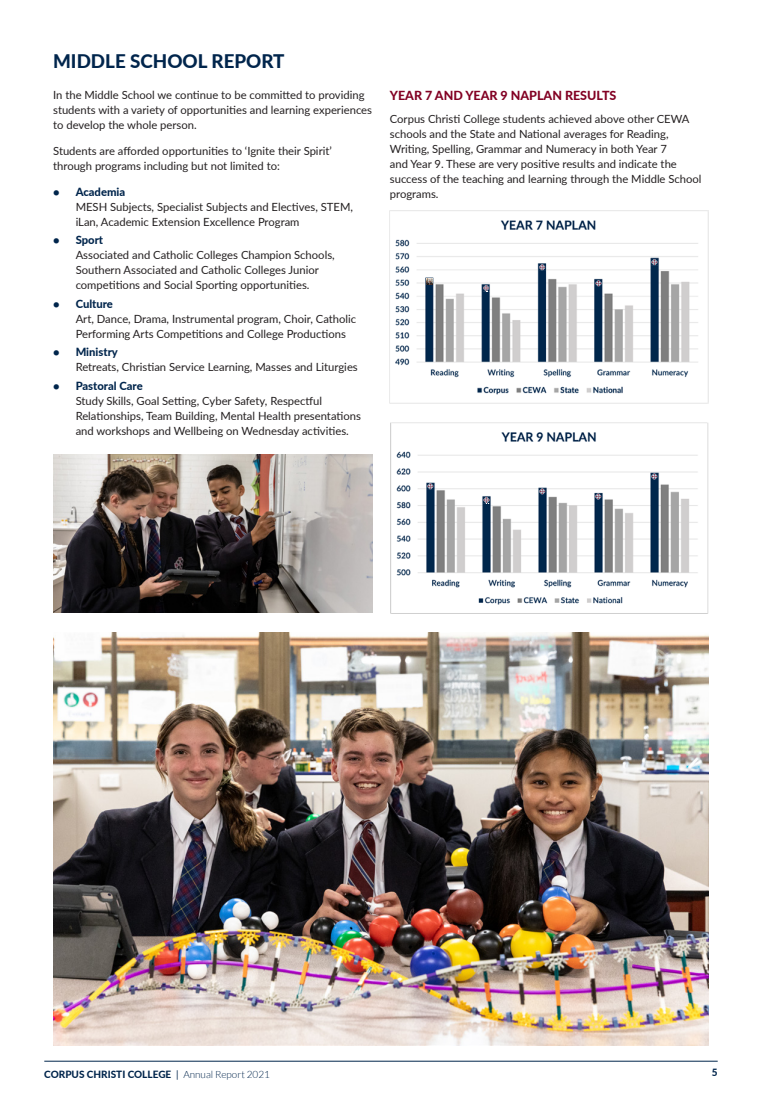
<style>
.page{position:relative;width:762px;height:1099px;background:#fff}
.page>*{position:absolute;margin:0;border:0;box-sizing:border-box;transform-origin:0 0}
.PAGE_HEADER{font:800 18.75px "Lato";color:#00254c}
.Body-_dark_on_white{font:800 12.5px "Lato";color:#820123}
.Paragraph_Style_4{font:11.25px/15px "Lato";color:#231f20}
.t1{font:800 10px "Lato";color:#00254c}
.s1{font-weight:800;color:#00254c}
.s2{font-weight:400}
.s3{font-weight:300}
</style>
<div class="page">
<hr style="left:44px;top:1060px;width:674px;height:1px;background:#00254c">
<img style="left:395px;top:211px;width:314px;height:192px">
<svg style="left:427px;top:279px;width:6px;height:5px"></svg>
<svg style="left:483px;top:285px;width:6px;height:6px"></svg>
<svg style="left:539px;top:264px;width:6px;height:6px"></svg>
<svg style="left:595px;top:280px;width:6px;height:6px"></svg>
<svg style="left:651px;top:259px;width:6px;height:6px"></svg>
<img style="left:390px;top:422px;width:318px;height:192px">
<svg style="left:427px;top:483px;width:6px;height:6px"></svg>
<svg style="left:483px;top:497px;width:6px;height:6px"></svg>
<svg style="left:539px;top:488px;width:6px;height:6px"></svg>
<svg style="left:595px;top:493px;width:6px;height:6px"></svg>
<svg style="left:651px;top:473px;width:6px;height:6px"></svg>
<img style="left:53px;top:454px;width:319px;height:158px">
<img style="left:53px;top:632px;width:656px;height:413px">
<p class="PAGE_HEADER" style="left:53px;top:47px;width:233px">MIDDLE SCHOOL REPORT</p>
<p class="Paragraph_Style_4" style="left:53px;top:87px;width:320px">In the Middle School we continue to be committed to providing students with a variety of opportunities and learning experiences to develop the whole person.</p>
<p class="Paragraph_Style_4" style="left:53px;top:143px;width:280px">Students are afforded opportunities to ‘Ignite their Spirit’ through programs including but not limited to:</p>
<p class="Paragraph_Style_4" style="left:76px;top:184px;width:279px;text-indent:-22px"><span class="s1">• Academia<br></span>MESH Subjects, Specialist Subjects and Electives, STEM, iLan, Academic Extension Excellence Program</p>
<p class="Paragraph_Style_4" style="left:76px;top:232px;width:261px;text-indent:-22px"><span class="s1">• Sport<br></span>Associated and Catholic Colleges Champion Schools, Southern Associated and Catholic Colleges Junior competitions and Social Sporting opportunities.</p>
<p class="Paragraph_Style_4" style="left:76px;top:296px;width:282px;text-indent:-22px"><span class="s1">• Culture<br></span>Art, Dance, Drama, Instrumental program, Choir, Catholic<br>Performing Arts Competitions and College Productions</p>
<p class="Paragraph_Style_4" style="left:76px;top:344px;width:284px;text-indent:-22px"><span class="s1">• Ministry<br></span>Retreats, Christian Service Learning, Masses and Liturgies</p>
<p class="Paragraph_Style_4" style="left:76px;top:378px;width:287px;text-indent:-22px"><span class="s1">• Pastoral Care<br></span>Study Skills, Goal Setting, Cyber Safety, Respectful Relationships, Team Building, Mental Health presentations and workshops and Wellbeing on Wednesday activities.</p>
<p class="Body-_dark_on_white" style="left:390px;top:87px;width:228px">YEAR 7 AND YEAR 9 NAPLAN RESULTS</p>
<p class="Paragraph_Style_4" style="left:390px;top:110px;width:313px">Corpus Christi College students achieved above other CEWA schools and the State and National averages for Reading, Writing, Spelling, Grammar and Numeracy in both Year 7<br>and Year 9. These are very positive results and indicate the success of the teaching and learning through the Middle School programs.</p>
<p class="t1" style="left:44px;top:1066px;width:227px">CORPUS CHRISTI COLLEGE <span class="s2">|</span> <span class="s3">Annual Report 2021</span></p>
<p class="t1" style="left:712px;top:1064px;width:7px">5</p>
</div>
